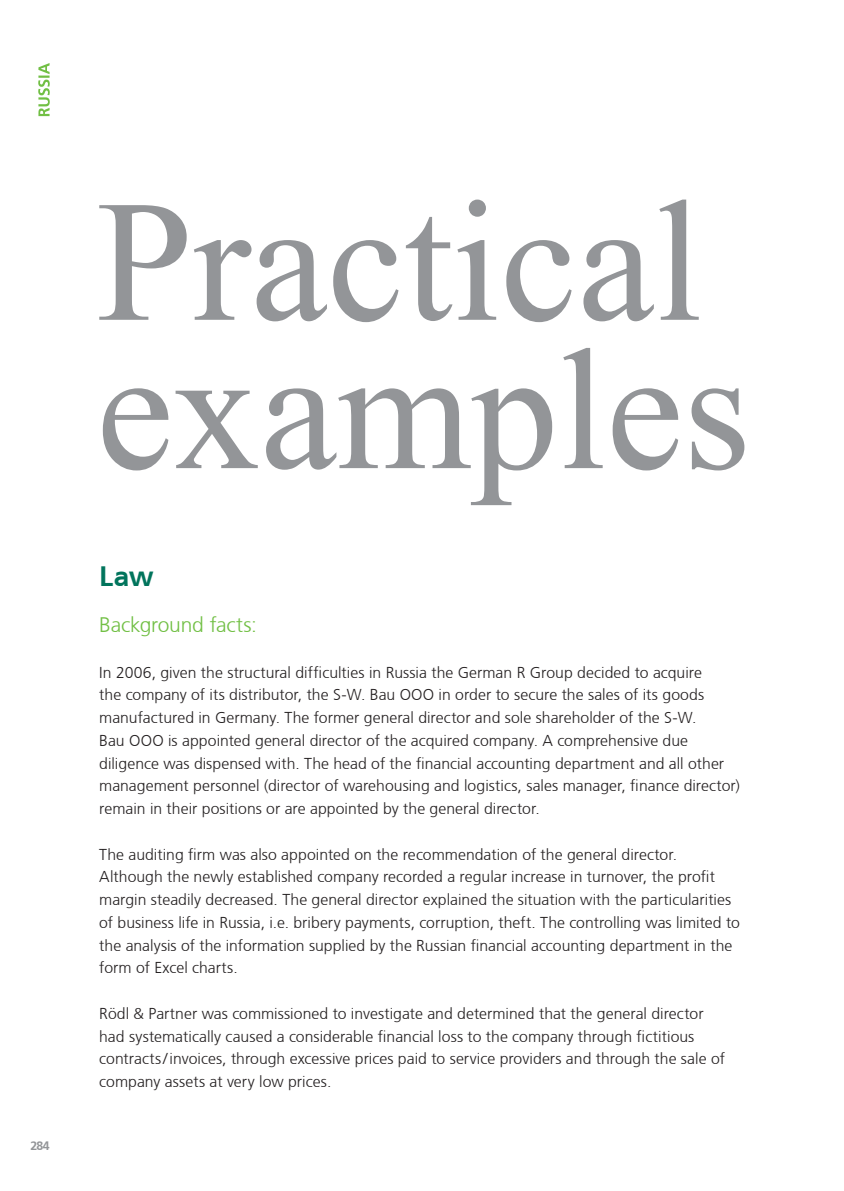
<style>
.page{position:relative;width:844px;height:1191px;background:#fff}
.page>*{position:absolute;margin:0;border:0;box-sizing:border-box;transform-origin:0 0}
.t1{font:700 28px "Frutiger CE";color:#01745c}
.t2{font:300 21px "Frutiger CE";letter-spacing:-.01em;color:#71bf44}
.t3{font:300 15.75px/22.8px "Frutiger CE";letter-spacing:.005em;color:#231f20}
.t4{font:700 12.25px "Frutiger CE";color:#939598}
</style>
<div class="page">
<svg style="left:103px;top:348px;width:641px;height:157px"></svg>
<svg style="left:99px;top:199px;width:599px;height:123px"></svg>
<svg style="left:38px;top:63px;width:12px;height:53px"></svg>
<p class="t4" style="left:30px;top:1138px;width:21px">284</p>
<h1 class="t1" style="left:99px;top:560px;width:56px">Law</h1>
<h2 class="t2" style="left:99px;top:612px;width:159px">Background facts:</h2>
<p class="t3" style="left:99px;top:660px;width:642px">In 2006, given the structural difficulties in Russia the German R Group decided to acquire<br>the company of its distributor, the S-W. Bau OOO in order to secure the sales of its goods manufactured in Germany. The former general director and sole shareholder of the S-W.<br>Bau OOO is appointed general director of the acquired company. A comprehensive due diligence was dispensed with. The head of the financial accounting department and all other management personnel (director of warehousing and logistics, sales manager, finance director) remain in their positions or are appointed by the general director.</p>
<p class="t3" style="left:99px;top:842px;width:642px">The auditing firm was also appointed on the recommendation of the general director.<br>Although the newly established company recorded a regular increase in turnover, the profit margin steadily decreased. The general director explained the situation with the particularities of business life in Russia, i.e. bribery payments, corruption, theft. The controlling was limited to the analysis of the information supplied by the Russian financial accounting department in the form of Excel charts.</p>
<p class="t3" style="left:99px;top:1001px;width:627px">Rödl &amp; Partner was commissioned to investigate and determined that the general director had systematically caused a considerable financial loss to the company through fictitious contracts/invoices, through excessive prices paid to service providers and through the sale of company assets at very low prices.</p>
</div>
